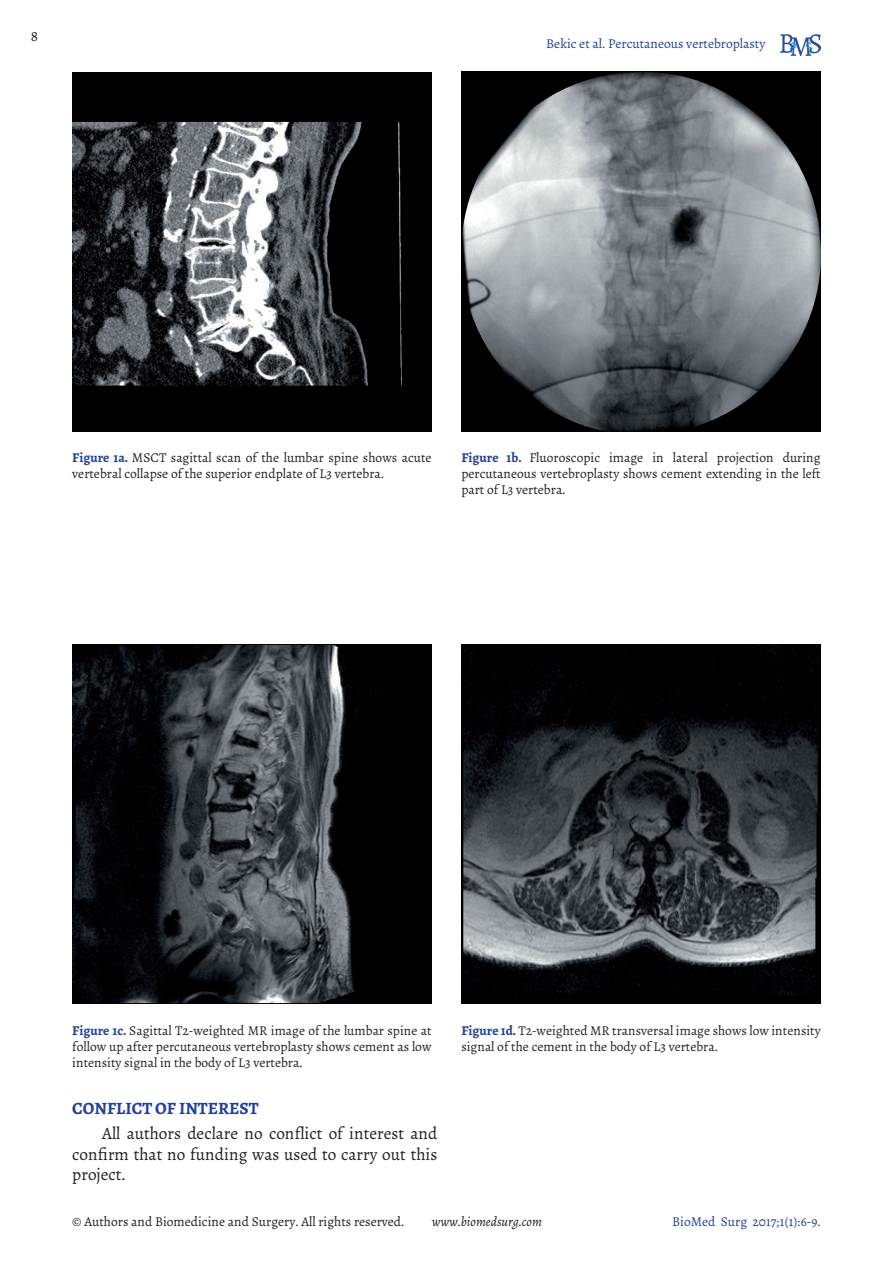
<style>
.page{position:relative;width:893px;height:1263px;background:#fff}
.page>*{position:absolute;margin:0;border:0;box-sizing:border-box;transform-origin:0 0}
.t1{font:17.25px/20.7px "Alegreya";color:#231f20;text-align:justify}
.t2{font:700 17.25px "Alegreya";color:#223f99}
.t3{font:13.5px/16.2px "Alegreya";color:#231f20}
.t4{font:13.5px "Alegreya";color:#223f99}
.t5{font:italic 13.5px "Alegreya";color:#231f20}
.s1{font-weight:700;color:#223f99}
</style>
<div class="page">
<img style="left:780px;top:34px;width:41px;height:21px">
<img style="left:72px;top:72px;width:360px;height:360px">
<img style="left:461px;top:72px;width:360px;height:359px">
<img style="left:72px;top:644px;width:360px;height:359px">
<img style="left:461px;top:644px;width:360px;height:359px">
<p class="t4" style="left:546px;top:35px;width:221px">Bekic et al. Percutaneous vertebroplasty</p>
<p class="t3" style="left:72px;top:449px;width:361px"><span class="s1">Figure 1a.</span> MSCT sagittal scan of the lumbar spine shows acute vertebral collapse of the superior endplate of L3 vertebra.</p>
<p class="t3" style="left:461px;top:449px;width:361px;text-align:justify"><span class="s1">Figure 1b.</span> Fluoroscopic image in lateral projection during percutaneous vertebroplasty shows cement extending in the left part of L3 vertebra.</p>
<p class="t3" style="left:72px;top:1022px;width:361px;text-align:justify"><span class="s1">Figure 1c.</span> Sagittal T2-weighted MR image of the lumbar spine at follow up after percutaneous vertebroplasty shows cement as low intensity signal in the body of L3 vertebra.</p>
<p class="t2" style="left:72px;top:1097px;width:54px">Conflict</p>
<p class="t2" style="left:155px;top:1097px;width:35px">of interest</p>
<p class="t1" style="left:72px;top:1123px;width:367px;text-indent:30px">All authors declare no conflict of interest and confirm that no funding was used to carry out this project.</p>
<p class="t3" style="left:461px;top:1022px;width:361px"><span class="s1">Figure 1d.</span> T2-weighted MR transversal image shows low intensity signal of the cement in the body of L3 vertebra.</p>
<p class="t3" style="left:72px;top:1213px;width:334px">© Authors and Biomedicine and Surgery. All rights reserved.</p>
<p class="t5" style="left:432px;top:1213px;width:112px">www.biomedsurg.com</p>
<p class="t4" style="left:672px;top:1213px;width:150px">BioMed Surg 2017;1(1):6-9.</p>
</div>
